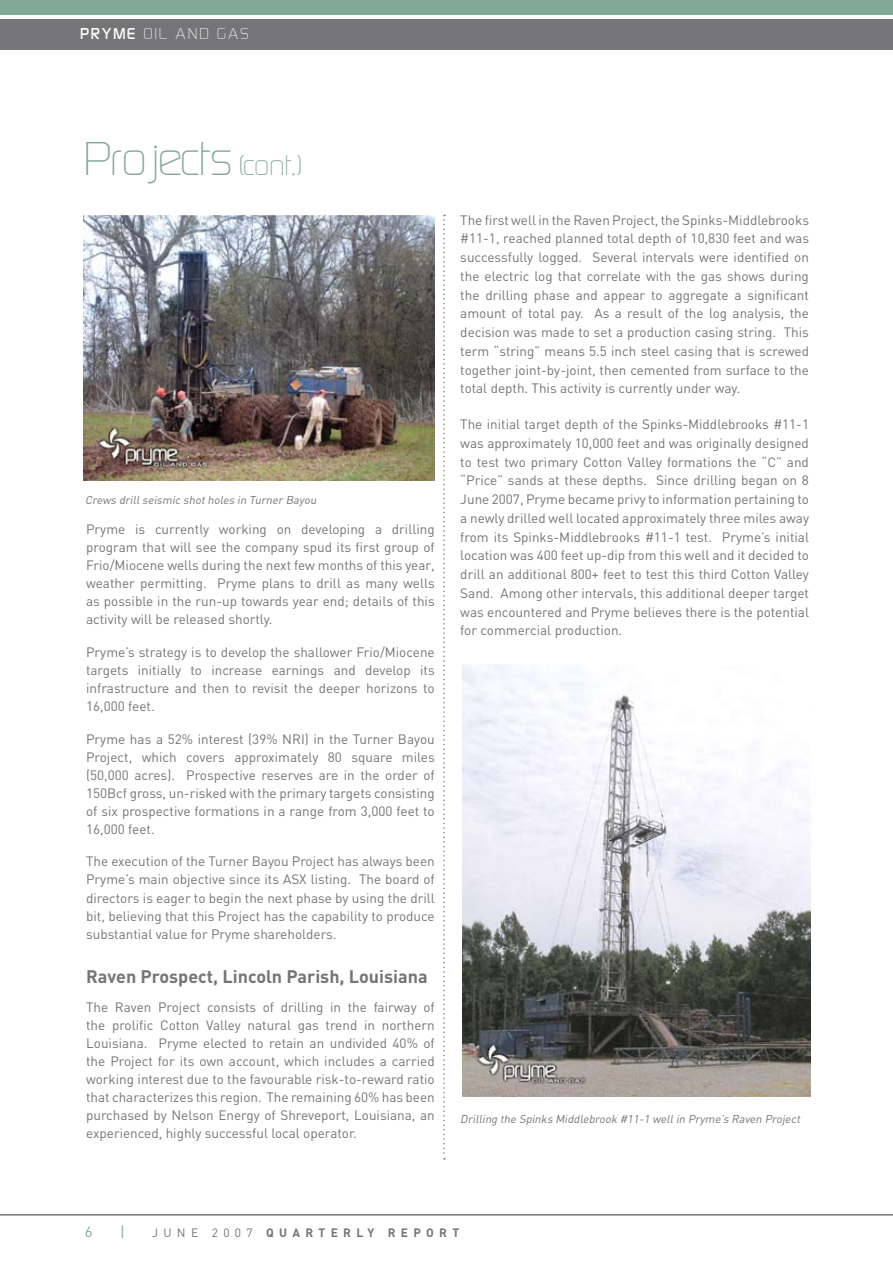
<style>
.page{position:relative;width:893px;height:1263px;background:#fff}
.page>*{position:absolute;margin:0;border:0;box-sizing:border-box;transform-origin:0 0}
.t1{font:45px "Bazouk Light S Si";color:#82a996}
.t2{font:700 18px "DIN";color:#757477}
.t3{font:15px "Bazouk Light S Si";letter-spacing:.14em;color:#fff}
.t4{font:15px "DIN";color:#82a996}
.t5{font:13.5px/18px "DIN";color:#757477;text-align:justify}
.t6{font:700 12px "DIN";letter-spacing:.44em;color:#757477}
.t7{font:italic 11.25px "DIN";color:#757477}
.s1{font-family:"Bazouk S Si"}
.s2{font-size:27px}
.s3{font-weight:400}
</style>
<div class="page">
<div style="left:0;top:0;width:893px;height:14px;background:#82a996"></div>
<div style="left:0;top:19px;width:893px;height:31px;background:#757477"></div>
<hr style="left:0;top:1214px;width:893px;height:1px;background:#757477">
<svg style="left:443px;top:215px;width:2px;height:944px"></svg>
<img style="left:84px;top:215px;width:350px;height:265px">
<img style="left:462px;top:664px;width:348px;height:433px">
<p class="t3" style="left:81px;top:26px;width:169px"><span class="s1">PRYME</span> OIL AND GAS</p>
<h1 class="t1" style="left:85px;top:137px;width:219px">Projects <span class="s2">(cont.)</span></h1>
<p class="t7" style="left:85px;top:493px;width:235px">Crews drillseismic shotholes in Turner Bayou</p>
<p class="t5" style="left:86px;top:520px;width:350px">Pryme is currently working on developing a drilling program that will see the company spud its first group of Frio/Miocene wells during the next few months of this year, weather permitting. Pryme plans to drill as many wells as possible in the run-up towards year end; details of this activity will be released shortly.</p>
<p class="t5" style="left:86px;top:642px;width:350px">Pryme’s strategy is to develop the shallower Frio/Miocene targets initially to increase earnings and develop its infrastructure and then to revisit the deeper horizons to 16,000 feet.</p>
<p class="t5" style="left:86px;top:729px;width:350px">Pryme has a 52% interest (39% NRI) in the Turner Bayou Project, which covers approximately 80 square miles (50,000 acres). Prospective reserves are in the order of 150Bcf gross, un-risked with the primary targets consisting of six prospective formations in a range from 3,000 feet to 16,000 feet.</p>
<p class="t5" style="left:86px;top:852px;width:350px">The execution of the Turner Bayou Project has always been Pryme’s main objective since its ASX listing. The board of directors is eager to begin the next phase by using the drill bit, believing that this Project has the capability to produce substantial value for Pryme shareholders.</p>
<h2 class="t2" style="left:86px;top:964px;width:343px">Raven Prospect, Lincoln Parish, Louisiana</h2>
<p class="t5" style="left:86px;top:997px;width:350px">The Raven Project consists of drilling in the fairway of the prolific Cotton Valley natural gas trend in northern Louisiana. Pryme elected to retain an undivided 40% of the Project for its own account, which includes a carried working interest due to the favourable risk-to-reward ratio that characterizes this region. The remaining 60% has been purchased by Nelson Energy of Shreveport, Louisiana, an experienced, highly successful local operator.</p>
<p class="t5" style="left:460px;top:210px;width:350px;line-height:18.8px">The first well in the Raven Project, the Spinks-Middlebrooks #11-1, reached planned total depth of 10,830 feet and was successfully logged. Several intervals were identified on the electric log that correlate with the gas shows during the drilling phase and appear to aggregate a significant amount of total pay. As a result of the log analysis, the decision was made to set a production casing string. This term “string” means 5.5 inch steel casing that is screwed together joint-by-joint, then cemented from surface to the total depth. This activity is currently under way.</p>
<p class="t5" style="left:460px;top:415px;width:350px;line-height:18.8px">The initial target depth of the Spinks-Middlebrooks #11-1 was approximately 10,000 feet and was originally designed to test two primary Cotton Valley formations the “C” and “Price” sands at these depths. Since drilling began on 8<br>June 2007, Pryme became privy to information pertaining to a newly drilled well located approximately three miles away from its Spinks-Middlebrooks #11-1 test. Pryme’s initial location was 400 feet up-dip from this well and it decided to drill an additional 800+ feet to test this third Cotton Valley Sand. Among other intervals, this additional deeper target was encountered and Pryme believes there is the potential for commercial production.</p>
<p class="t7" style="left:460px;top:1112px;width:344px">Drilling the Spinks Middlebrook #11-1 wellin Pryme’s Raven Project</p>
<p class="t4" style="left:120px;top:1222px;width:6px">|</p>
<p class="t6" style="left:152px;top:1225px;width:309px"><span class="s3">JUNE 2007</span> QUARTERLY REPORT</p>
</div>
